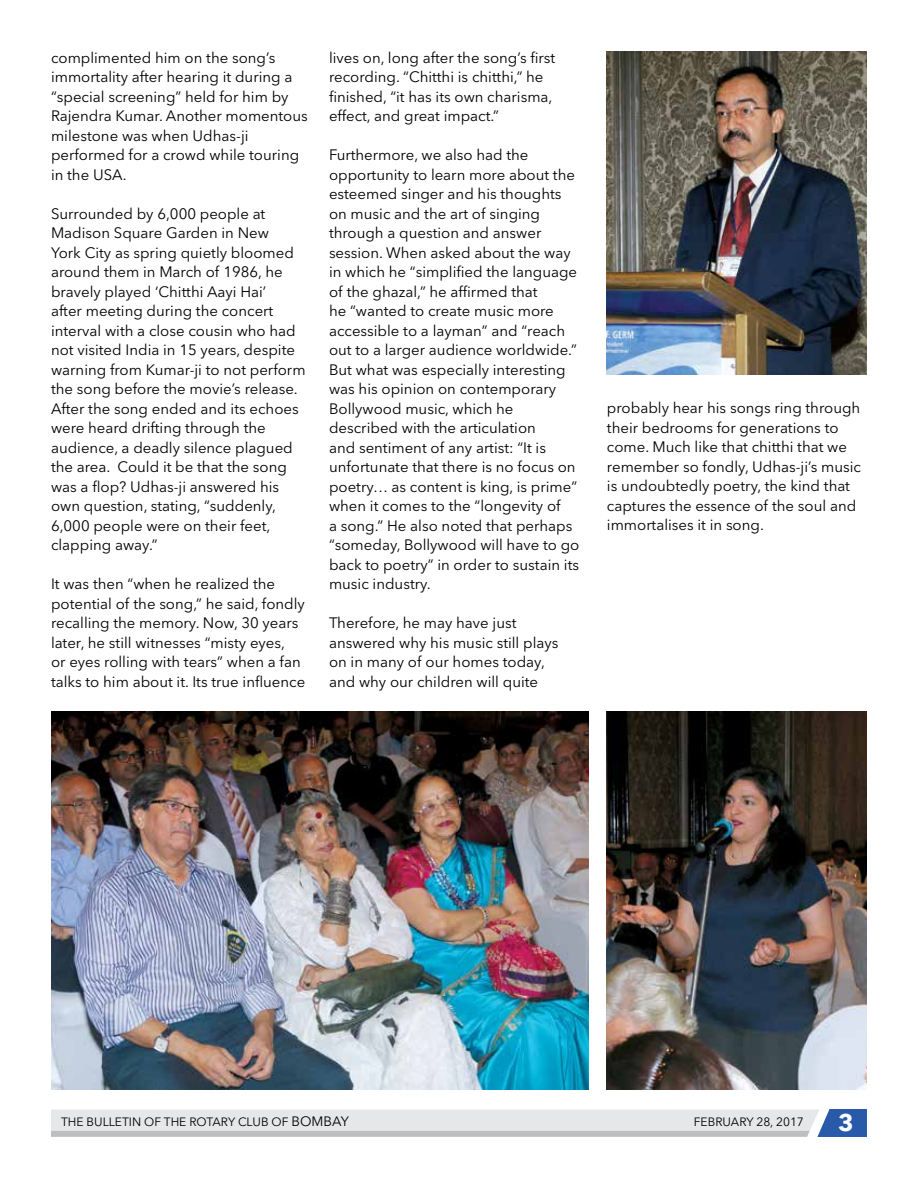
<style>
.page{position:relative;width:918px;height:1188px;background:#fff}
.page>*{position:absolute;margin:0;border:0;box-sizing:border-box;transform-origin:0 0}
.t1{font:700 24px "Avenir Next LT Pro";color:#fff}
.t2{font:15px/19.5px "Avenir Next LT Pro";color:#000}
.t3{font:12px "Avenir Next LT Pro";color:#000}
.s1{font-size:13.5px}
</style>
<div class="page">
<svg style="left:51px;top:1109px;width:816px;height:28px;background:#d4d8dd"></svg>
<img style="left:51px;top:711px;width:538px;height:379px">
<img style="left:607px;top:711px;width:260px;height:379px">
<img style="left:607px;top:51px;width:260px;height:324px">
<p class="t2" style="left:51px;top:48px;width:258px">complimented him on the song’s immortality after hearing it during a “special screening” held for him by<br>Rajendra Kumar. Another momentous milestone was when Udhas-ji performed for a crowd while touring in the USA.</p>
<p class="t2" style="left:51px;top:204px;width:256px">Surrounded by 6,000 people at<br>Madison Square Garden in New<br>York City as spring quietly bloomed around them in March of 1986, he bravely played ‘Chitthi Aayi Hai’<br>after meeting during the concert interval with a close cousin who had not visited India in 15 years, despite warning from Kumar-ji to not perform the song before the movie’s release.<br>After the song ended and its echoes were heard drifting through the audience, a deadly silence plagued the area. Could it be that the song was a flop? Udhas-ji answered his own question, stating, “suddenly,<br>6,000 people were on their feet, clapping away.”</p>
<p class="t2" style="left:51px;top:574px;width:256px">It was then “when he realized the potential of the song,” he said, fondly recalling the memory. Now, 30 years later, he still witnesses “misty eyes,<br>or eyes rolling with tears” when a fan talks to him about it. Its true influence</p>
<p class="t2" style="left:329px;top:48px;width:228px">lives on, long after the song’s first recording. “Chitthi is chitthi,” he finished, “it has its own charisma, effect, and great impact.”</p>
<p class="t2" style="left:329px;top:145px;width:252px">Furthermore, we also had the opportunity to learn more about the esteemed singer and his thoughts on music and the art of singing through a question and answer session. When asked about the way in which he “simplified the language of the ghazal,” he affirmed that<br>he “wanted to create music more accessible to a layman” and “reach out to a larger audience worldwide.”<br>But what was especially interesting was his opinion on contemporary<br>Bollywood music, which he described with the articulation<br>and sentiment of any artist: “It is unfortunate that there is no focus on poetry… as content is king, is prime” when it comes to the “longevity of<br>a song.” He also noted that perhaps “someday, Bollywood will have to go back to poetry” in order to sustain its music industry.</p>
<p class="t2" style="left:329px;top:613px;width:231px">Therefore, he may have just answered why his music still plays on in many of our homes today, and why our children will quite</p>
<p class="t2" style="left:607px;top:398px;width:256px">probably hear his songs ring through their bedrooms for generations to come. Much like that chitthi that we remember so fondly, Udhas-ji’s music is undoubtedly poetry, the kind that captures the essence of the soul and immortalises it in song.</p>
<p class="t3" style="left:61px;top:1115px;width:289px">The Bulletin of the Rotary Club of <span class="s1">Bombay</span></p>
<p class="t3" style="left:694px;top:1115px;width:112px">february 28, 2017</p>
<h1 class="t1" style="left:838px;top:1108px;width:17px">3</h1>
</div>
